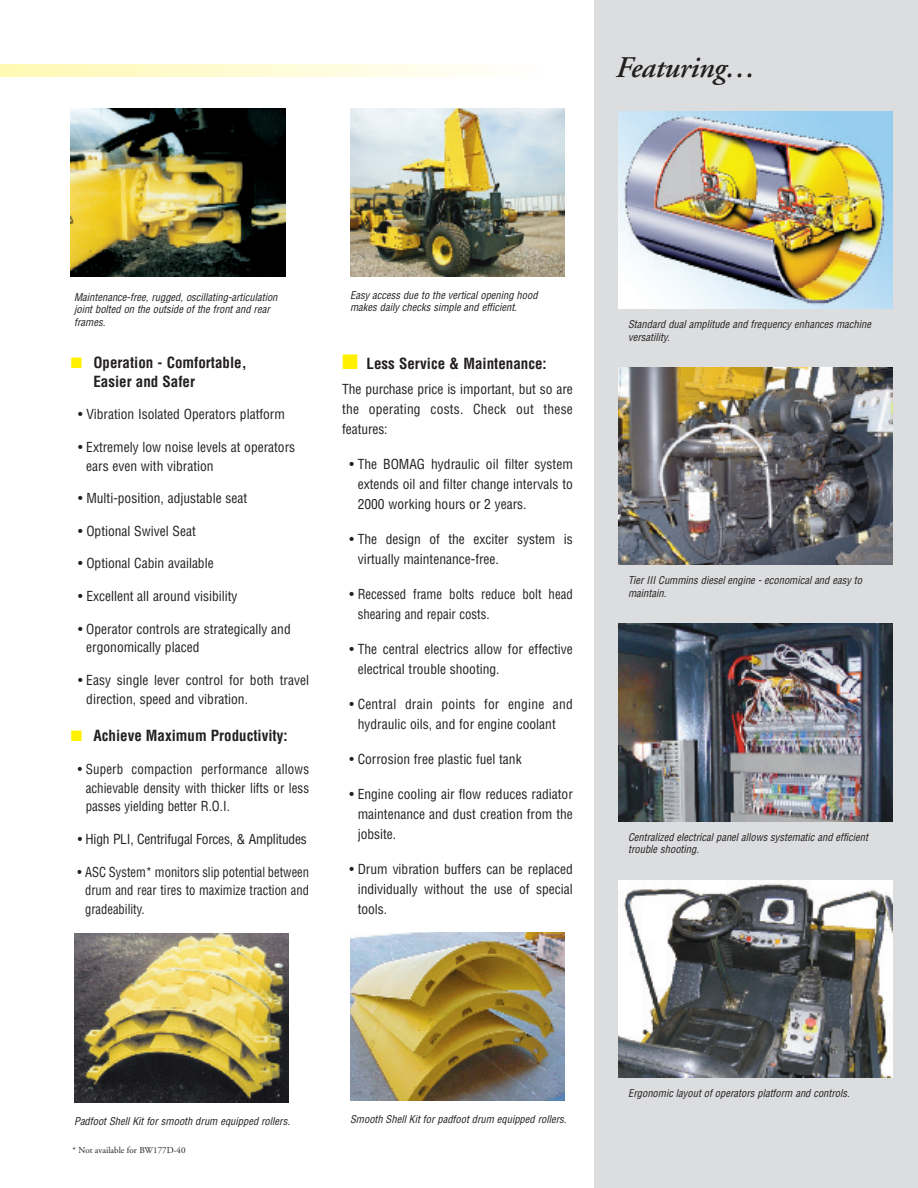
<style>
.page{position:relative;width:918px;height:1188px;background:#fff}
.page>*{position:absolute;margin:0;border:0;box-sizing:border-box;transform-origin:0 0}
.t1{font:italic 600 30px "Adobe Garamond";letter-spacing:-.01em;color:#231f20}
.t2{font:700 condensed 15px/18.8px "Helvetica";color:#231f20}
.t3{font:condensed 13.5px/20px "Helvetica";color:#231f20}
.t4{font:condensed 13.5px/18.8px "Helvetica";color:#231f20;text-align:justify;scale:.96 1}
.t5{font:condensed 13.5px/18.8px "Helvetica";color:#231f20;text-align:justify;scale:.93 1}
.t6{font:italic condensed 10.5px/12.6px "Helvetica";color:#231f20}
.t7{font:9px "Adobe Garamond";color:#231f20}
.s1{color:#fff101}
</style>
<div class="page">
<img style="left:350px;top:108px;width:215px;height:169px">
<img style="left:70px;top:108px;width:215px;height:169px">
<img style="left:74px;top:934px;width:215px;height:168px">
<img style="left:350px;top:932px;width:215px;height:169px">
<div style="left:594px;top:0;width:324px;height:1188px;background:#dcdddf"></div>
<svg style="left:0;top:64px;width:478px;height:12px;background:#fffbd3"></svg>
<img style="left:618px;top:111px;width:274px;height:198px">
<img style="left:618px;top:367px;width:274px;height:198px">
<img style="left:618px;top:624px;width:274px;height:197px">
<img style="left:619px;top:880px;width:273px;height:198px">
<h1 class="t1" style="left:616px;top:56px;width:142px">Featuring…</h1>
<p class="t6" style="left:74px;top:291px;width:205px">Maintenance-free, rugged, oscillating-articulation joint bolted on the outside of the front and rear frames.</p>
<p class="t2" style="left:93px;top:353px;width:155px;text-indent:-23px"><span class="s1">■</span> Operation - Comfortable,<br>Easier and Safer</p>
<p class="t3" style="left:78px;top:405px;width:208px">• Vibration Isolated Operators platform</p>
<p class="t3" style="left:86px;top:438px;width:210px;line-height:18.8px;text-indent:-8px">• Extremely low noise levels at operators ears even with vibration</p>
<p class="t3" style="left:78px;top:489px;width:170px">• Multi-position, adjustable seat</p>
<p class="t3" style="left:78px;top:521px;width:119px">• Optional Swivel Seat</p>
<p class="t3" style="left:78px;top:554px;width:137px">• Optional Cabin available</p>
<p class="t3" style="left:78px;top:586px;width:161px">• Excellent all around visibility</p>
<p class="t3" style="left:86px;top:620px;width:206px;line-height:18.8px;text-indent:-8px">• Operator controls are strategically and ergonomically placed</p>
<p class="t3" style="left:86px;top:671px;width:224px;line-height:18.8px;text-indent:-8px">• Easy single lever control for both travel direction, speed and vibration.</p>
<p class="t2" style="left:71px;top:727px;width:218px"><span class="s1">■</span> Achieve Maximum Productivity:</p>
<p class="t4" style="left:86px;top:760px;width:234px;text-indent:-8px">• Superb compaction performance allows achievable density with thicker lifts or less passes yielding better R.O.I.</p>
<p class="t3" style="left:78px;top:829px;width:231px">• High PLI, Centrifugal Forces, &amp; Amplitudes</p>
<p class="t5" style="left:85px;top:863px;width:242px;text-indent:-8px">• ASC System* monitors slip potential between drum and rear tires to maximize traction and gradeability.</p>
<p class="t6" style="left:350px;top:289px;width:189px">Easy access due to the vertical opening hood makes daily checks simple and efficient.</p>
<p class="t2" style="left:342px;top:354px;width:206px"><span class="s1">■</span> Less Service &amp; Maintenance:</p>
<p class="t3" style="left:342px;top:380px;width:232px;text-align:justify">The purchase price is important, but so are the operating costs. Check out these features:</p>
<p class="t3" style="left:358px;top:455px;width:217px;text-align:justify;text-indent:-8px">• The BOMAG hydraulic oil filter system extends oil and filter change intervals to 2000 working hours or 2 years.</p>
<p class="t3" style="left:358px;top:530px;width:217px;text-indent:-8px">• The design of the exciter system is virtually maintenance-free.</p>
<p class="t3" style="left:358px;top:585px;width:217px;text-indent:-8px">• Recessed frame bolts reduce bolt head shearing and repair costs.</p>
<p class="t3" style="left:358px;top:640px;width:217px;text-indent:-8px">• The central electrics allow for effective electrical trouble shooting.</p>
<p class="t3" style="left:358px;top:695px;width:217px;text-indent:-8px">• Central drain points for engine and hydraulic oils, and for engine coolant</p>
<p class="t3" style="left:350px;top:750px;width:174px">• Corrosion free plastic fuel tank</p>
<p class="t3" style="left:358px;top:785px;width:217px;text-align:justify;text-indent:-8px">• Engine cooling air flow reduces radiator maintenance and dust creation from the jobsite.</p>
<p class="t3" style="left:358px;top:860px;width:217px;text-align:justify;text-indent:-8px">• Drum vibration buffers can be replaced individually without the use of special tools.</p>
<p class="t6" style="left:628px;top:318px;width:244px">Standard dual amplitude and frequency enhances machine versatility.</p>
<p class="t6" style="left:628px;top:575px;width:235px">Tier III Cummins diesel engine - economical and easy to maintain.</p>
<p class="t6" style="left:628px;top:831px;width:241px">Centralized electrical panel allows systematic and efficient trouble shooting.</p>
<p class="t6" style="left:74px;top:1115px;width:217px">Padfoot Shell Kit for smooth drum equipped rollers.</p>
<p class="t6" style="left:350px;top:1113px;width:218px">Smooth Shell Kit for padfoot drum equipped rollers.</p>
<p class="t7" style="left:73px;top:1147px;width:115px">* Not available for BW177D-40</p>
<p class="t6" style="left:628px;top:1087px;width:223px">Ergonomic layout of operators platform and controls.</p>
</div>
